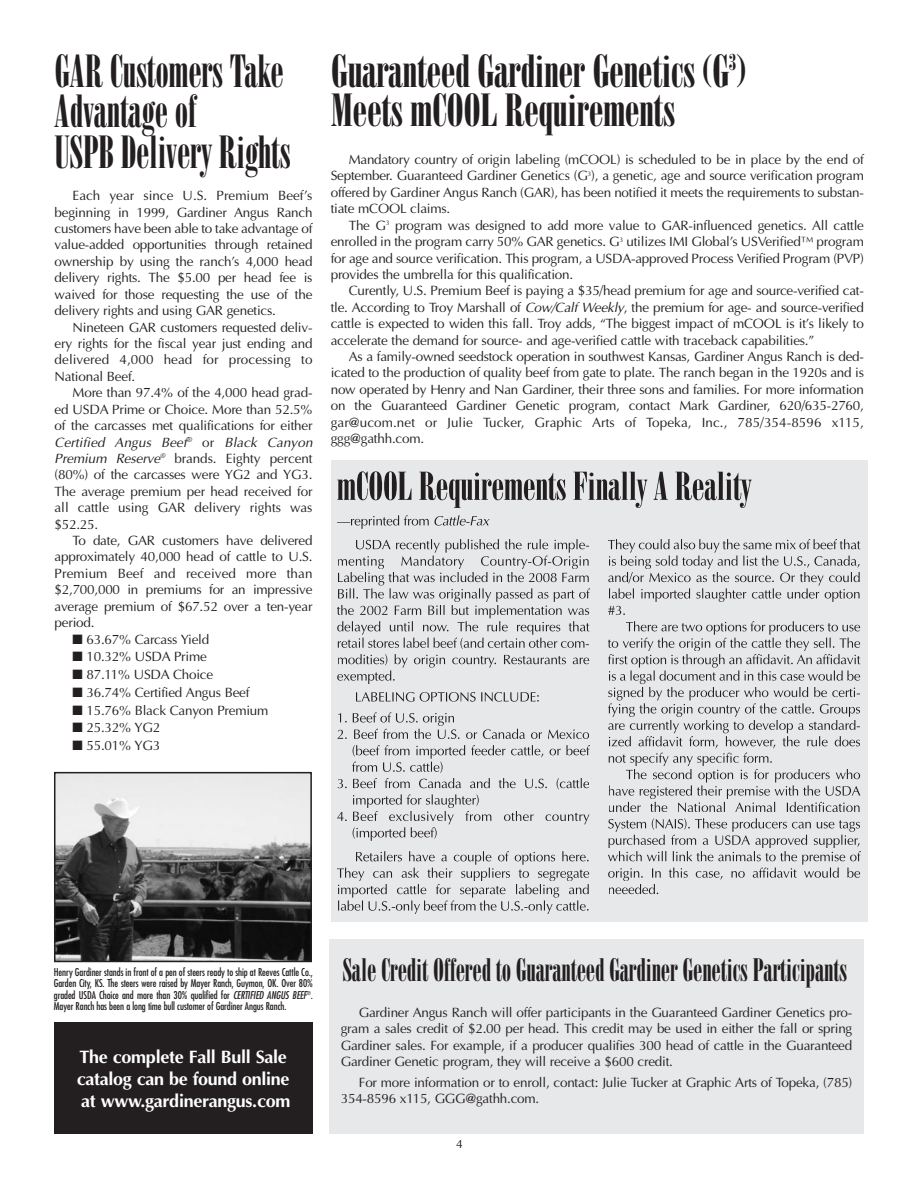
<style>
.page{position:relative;width:918px;height:1188px;background:#fff}
.page>*{position:absolute;margin:0;border:0;box-sizing:border-box;transform-origin:0 0}
.t1{font:45px/39px "Bodoni Poster Compressed";letter-spacing:-.015em;color:#231f20}
.t2{font:45px/40.5px "Bodoni Poster Compressed";letter-spacing:-.015em;color:#231f20;scale:.9 1}
.t3{font:31.5px "Bodoni Poster Compressed";letter-spacing:-.01em;color:#231f20;scale:.9 1}
.t4{font:700 18px/21.9px "Optima";letter-spacing:-.015em;color:#fff}
.t5{font:13.5px/16.4px "Optima";letter-spacing:-.015em;color:#231f20;text-align:justify}
.t6{font:12px "Optima";color:#231f20}
.t7{font:condensed 10.5px/11.2px "Futura";letter-spacing:-.01em;color:#231f20;text-align:justify}
.s1{font-style:italic}
</style>
<div class="page">
<div style="left:54px;top:1022px;width:258px;height:112px;background:#231f20"></div>
<div style="left:329px;top:939px;width:535px;height:195px;background:#e7e8e9"></div>
<svg style="left:331px;top:460px;width:536px;height:462px;fill:#e7e8e9"></svg>
<svg style="left:338px;top:539px;width:114px;height:60px"></svg>
<svg style="left:337px;top:605px;width:84px;height:10px"></svg>
<svg style="left:337px;top:621px;width:87px;height:27px"></svg>
<svg style="left:337px;top:654px;width:86px;height:30px"></svg>
<svg style="left:356px;top:692px;width:116px;height:10px"></svg>
<svg style="left:337px;top:712px;width:99px;height:27px"></svg>
<svg style="left:352px;top:745px;width:84px;height:27px"></svg>
<svg style="left:338px;top:778px;width:95px;height:10px"></svg>
<svg style="left:337px;top:794px;width:93px;height:27px"></svg>
<svg style="left:353px;top:827px;width:77px;height:14px"></svg>
<svg style="left:356px;top:851px;width:70px;height:10px"></svg>
<svg style="left:337px;top:868px;width:93px;height:46px"></svg>
<svg style="left:608px;top:539px;width:87px;height:76px"></svg>
<svg style="left:626px;top:621px;width:87px;height:10px"></svg>
<svg style="left:608px;top:637px;width:86px;height:109px"></svg>
<svg style="left:609px;top:752px;width:107px;height:60px"></svg>
<svg style="left:608px;top:818px;width:94px;height:43px"></svg>
<svg style="left:608px;top:868px;width:80px;height:26px"></svg>
<svg style="left:337px;top:471px;width:198px;height:37px"></svg>
<svg style="left:337px;top:515px;width:81px;height:14px"></svg>
<svg style="left:434px;top:515px;width:56px;height:11px"></svg>
<img style="left:57px;top:775px;width:252px;height:184px">
<div style="left:54px;top:772px;width:258px;height:190px;border:2px solid #231f20"></div>
<h1 class="t2" style="left:55px;top:55px;width:264px">GAR Customers Take<br>Advantage of<br>USPB Delivery Rights</h1>
<p class="t5" style="left:55px;top:187px;width:259px;text-indent:18px">Each year since U.S. Premium Beef’s beginning in 1999, Gardiner Angus Ranch customers have been able to take advantage of value-added opportunities through retained ownership by using the ranch’s 4,000 head delivery rights. The $5.00 per head fee is waived for those requesting the use of the delivery rights and using GAR genetics.</p>
<p class="t5" style="left:55px;top:319px;width:259px;text-indent:18px">Nineteen GAR customers requested deliv&shy;ery rights for the fiscal year just ending and delivered 4,000 head for processing to National Beef.</p>
<p class="t5" style="left:55px;top:384px;width:259px;text-indent:18px">More than 97.4% of the 4,000 head grad&shy;ed USDA Prime or Choice. More than 52.5% of the carcasses met qualifications for either <span class="s1">Certified Angus Beef</span><sup>®</sup> or <span class="s1">Black Canyon Premium Reserve</span><sup>®</sup> brands. Eighty percent (80%) of the carcasses were YG2 and YG3.<br>The average premium per head received for all cattle using GAR delivery rights was $52.25.</p>
<p class="t5" style="left:55px;top:532px;width:259px;text-indent:18px">To date, GAR customers have delivered approximately 40,000 head of cattle to U.S.<br>Premium Beef and received more than $2,700,000 in premiums for an impressive average premium of $67.52 over a ten-year period.</p>
<p class="t5" style="left:73px;top:631px;width:138px">■ 63.67% Carcass Yield</p>
<p class="t5" style="left:73px;top:648px;width:136px">■ 10.32% USDA Prime</p>
<p class="t5" style="left:73px;top:666px;width:142px">■ 87.11% USDA Choice</p>
<p class="t5" style="left:73px;top:684px;width:178px">■ 36.74% Certified Angus Beef</p>
<p class="t5" style="left:73px;top:702px;width:197px">■ 15.76% Black Canyon Premium</p>
<p class="t5" style="left:73px;top:719px;width:89px">■ 25.32% YG2</p>
<p class="t5" style="left:73px;top:737px;width:89px">■ 55.01% YG3</p>
<h1 class="t1" style="left:331px;top:55px;width:417px">Guaranteed Gardiner Genetics (G<sup>3</sup>)<br>Meets mCOOL Requirements</h1>
<p class="t5" style="left:331px;top:151px;width:535px;text-indent:18px">Mandatory country of origin labeling (mCOOL) is scheduled to be in place by the end of September. Guaranteed Gardiner Genetics (G<sup>3</sup>), a genetic, age and source verification program offered by Gardiner Angus Ranch (GAR), has been notified it meets the requirements to substan&shy;tiate mCOOL claims.</p>
<p class="t5" style="left:331px;top:217px;width:535px;text-indent:18px">The G<sup>3</sup> program was designed to add more value to GAR-influenced genetics. All cattle enrolled in the program carry 50% GAR genetics. G<sup>3</sup> utilizes IMI Global’s USVerified™ program for age and source verification. This program, a USDA-approved Process Verified Program (PVP) provides the umbrella for this qualification.</p>
<p class="t5" style="left:331px;top:283px;width:535px;text-indent:18px">Curently, U.S. Premium Beef is paying a $35/head premium for age and source-verified cat&shy;tle. According to Troy Marshall of <span class="s1">Cow/Calf Weekly</span>, the premium for age- and source-verified cattle is expected to widen this fall. Troy adds, “The biggest impact of mCOOL is it’s likely to accelerate the demand for source- and age-verified cattle with traceback capabilities.”</p>
<p class="t5" style="left:331px;top:348px;width:535px;text-indent:18px">As a family-owned seedstock operation in southwest Kansas, Gardiner Angus Ranch is ded&shy;icated to the production of quality beef from gate to plate. The ranch began in the 1920s and is now operated by Henry and Nan Gardiner, their three sons and families. For more information on the Guaranteed Gardiner Genetic program, contact Mark Gardiner, 620/635-2760, gar@ucom.net or Julie Tucker, Graphic Arts of Topeka, Inc., 785/354-8596 x115, ggg@gathh.com.</p>
<p class="t7" style="left:54px;top:967px;width:261px">Henry Gardiner stands in front of a pen of steers ready to ship at Reeves Cattle Co., Garden City, KS. The steers were raised by Mayer Ranch, Guymon, OK. Over 80% graded USDA Choice and more than 30% qualified for <span class="s1">CERTIFIED ANGUS BEEF</span><sup>®</sup>.<br>Mayer Ranch has been a long time bull customer of Gardiner Angus Ranch.</p>
<h3 class="t4" style="left:77px;top:1046px;width:215px">The complete Fall Bull Sale catalog can be found online at www.gardinerangus.com</h3>
<h2 class="t3" style="left:343px;top:958px;width:562px">Sale Credit Offered to Guaranteed Gardiner Genetics Participants</h2>
<p class="t5" style="left:341px;top:1004px;width:513px;text-indent:18px">Gardiner Angus Ranch will offer participants in the Guaranteed Gardiner Genetics pro&shy;gram a sales credit of $2.00 per head. This credit may be used in either the fall or spring Gardiner sales. For example, if a producer qualifies 300 head of cattle in the Guaranteed Gardiner Genetic program, they will receive a $600 credit.</p>
<p class="t5" style="left:341px;top:1074px;width:513px;text-indent:18px">For more information or to enroll, contact: Julie Tucker at Graphic Arts of Topeka, (785)<br>354-8596 x115, GGG@gathh.com.</p>
<p class="t6" style="left:456px;top:1136px;width:8px">4</p>
</div>
